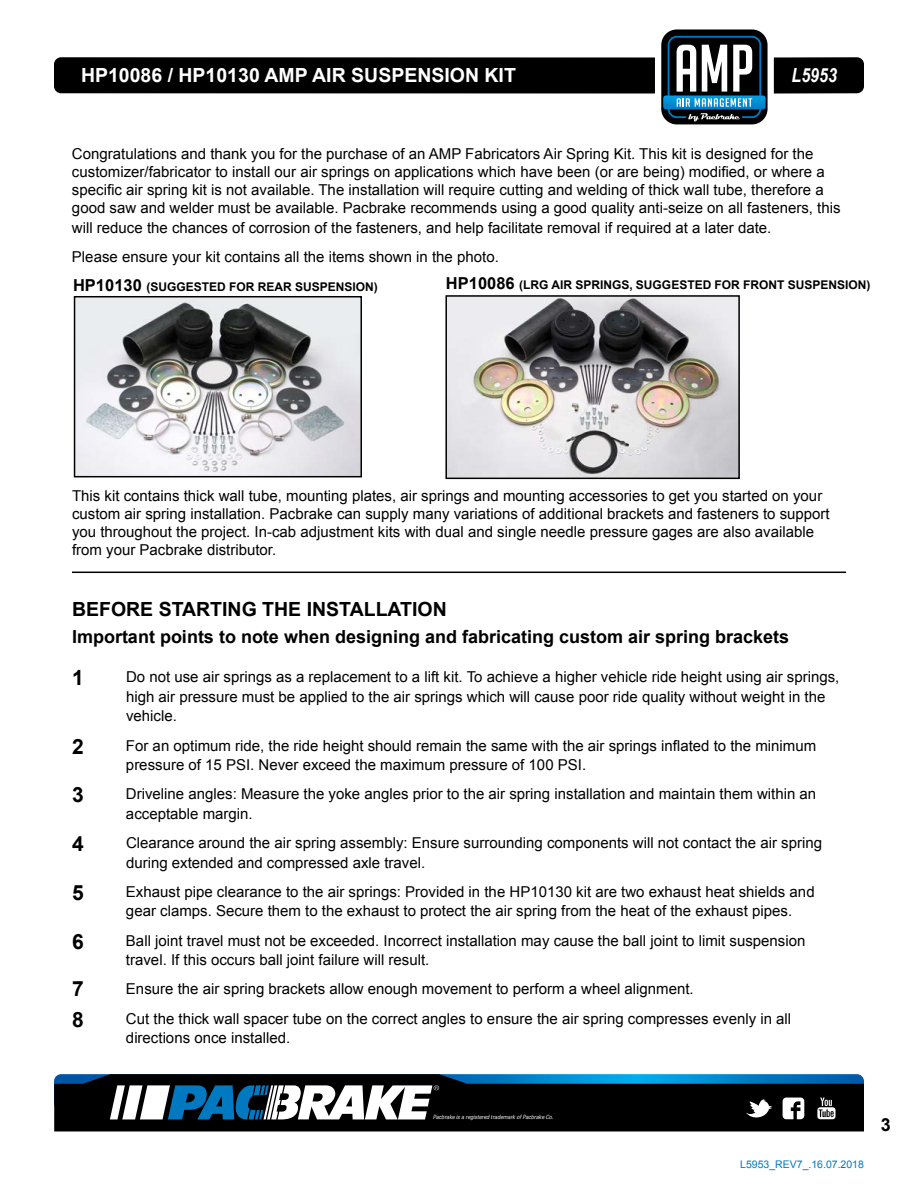
<style>
.page{position:relative;width:918px;height:1188px;background:#fff}
.page>*{position:absolute;margin:0;border:0;box-sizing:border-box;transform-origin:0 0}
.t1{font:700 21px "Arial";color:#000}
.t2{font:700 19.5px "Arial";color:#fff}
.t3{font:700 19.5px "Arial";color:#000}
.t4{font:italic 700 19.5px "Arial Narrow";color:#fff}
.t5{font:700 18px "Arial";color:#000}
.t6{font:15px/19.5px "Arial";color:#000}
.t7{font:700 12px "Arial";color:#000}
.t8{font:10.5px "Arial";color:#0079c1}
.t9{font:italic 300 6px "Brown";letter-spacing:-.025em;color:#fff}
.s1{font-size:16.5px}
</style>
<div class="page">
<div style="left:661px;top:29px;width:107px;height:95px;background:#000;border-radius:16px"></div>
<div style="left:54px;top:57px;width:601px;height:37px;background:#000"></div>
<div style="left:774px;top:57px;width:90px;height:37px;background:#000"></div>
<svg style="left:663px;top:36px;width:103px;height:85px"></svg>
<div style="left:54px;top:1121px;width:810px;height:10px;background:#000"></div>
<svg style="left:54px;top:1074px;width:810px;height:47px"></svg>
<hr style="left:72px;top:572px;width:774px;height:1px;background:#000">
<img style="left:77px;top:299px;width:282px;height:175px">
<div style="left:74px;top:296px;width:288px;height:181px;border:2px solid #000"></div>
<img style="left:448px;top:298px;width:289px;height:178px">
<div style="left:445px;top:295px;width:295px;height:184px;border:2px solid #000"></div>
<h2 class="t2" style="left:81px;top:62px;width:436px">HP10086 / HP10130 AMP AIR SUSPENSION KIT</h2>
<h2 class="t4" style="left:792px;top:60px;width:47px">L5953</h2>
<p class="t6" style="left:72px;top:145px;width:770px;line-height:18px">Congratulations and thank you for the purchase of an AMP Fabricators Air Spring Kit. This kit is designed for the customizer/fabricator to install our air springs on applications which have been (or are being) modified, or where a specific air spring kit is not available. The installation will require cutting and welding of thick wall tube, therefore a good saw and welder must be available. Pacbrake recommends using a good quality anti-seize on all fasteners, this</p>
<p class="t6" style="left:72px;top:213px;width:701px;line-height:29.2px">will reduce the chances of corrosion of the fasteners, and help facilitate removal if required at a later date.<br>Please ensure your kit contains all the items shown in the photo.</p>
<p class="t7" style="left:73px;top:278px;width:306px"><span class="s1">HP10130</span> (SUGGESTED FOR REAR SUSPENSION)</p>
<p class="t7" style="left:446px;top:277px;width:426px"><span class="s1">HP10086</span> (LRG AIR SPRINGS, SUGGESTED FOR FRONT SUSPENSION)</p>
<p class="t6" style="left:72px;top:487px;width:759px;line-height:18px">This kit contains thick wall tube, mounting plates, air springs and mounting accessories to get you started on your custom air spring installation. Pacbrake can supply many variations of additional brackets and fasteners to support you throughout the project. In-cab adjustment kits with dual and single needle pressure gages are also available from your Pacbrake distributor.</p>
<h2 class="t3" style="left:72px;top:596px;width:376px">BEFORE STARTING THE INSTALLATION</h2>
<p class="t5" style="left:72px;top:625px;width:719px">Important points to note when designing and fabricating custom air spring brackets</p>
<h1 class="t1" style="left:72px;top:664px;width:13px">1</h1>
<p class="t6" style="left:126px;top:667px;width:715px">Do not use air springs as a replacement to a lift kit. To achieve a higher vehicle ride height using air springs, high air pressure must be applied to the air springs which will cause poor ride quality without weight in the vehicle.</p>
<h1 class="t1" style="left:72px;top:732px;width:13px">2</h1>
<p class="t6" style="left:126px;top:736px;width:692px">For an optimum ride, the ride height should remain the same with the air springs inflated to the minimum pressure of 15 PSI. Never exceed the maximum pressure of 100 PSI.</p>
<h1 class="t1" style="left:72px;top:781px;width:13px">3</h1>
<p class="t6" style="left:126px;top:784px;width:692px">Driveline angles: Measure the yoke angles prior to the air spring installation and maintain them within an acceptable margin.</p>
<h1 class="t1" style="left:72px;top:830px;width:13px">4</h1>
<p class="t6" style="left:126px;top:833px;width:698px">Clearance around the air spring assembly: Ensure surrounding components will not contact the air spring during extended and compressed axle travel.</p>
<h1 class="t1" style="left:72px;top:879px;width:13px">5</h1>
<p class="t6" style="left:126px;top:882px;width:690px">Exhaust pipe clearance to the air springs: Provided in the HP10130 kit are two exhaust heat shields and gear clamps. Secure them to the exhaust to protect the air spring from the heat of the exhaust pipes.</p>
<h1 class="t1" style="left:72px;top:927px;width:13px">6</h1>
<p class="t6" style="left:126px;top:931px;width:681px">Ball joint travel must not be exceeded. Incorrect installation may cause the ball joint to limit suspension travel. If this occurs ball joint failure will result.</p>
<h1 class="t1" style="left:72px;top:975px;width:13px">7</h1>
<p class="t6" style="left:126px;top:979px;width:569px">Ensure the air spring brackets allow enough movement to perform a wheel alignment.</p>
<h1 class="t1" style="left:72px;top:1005px;width:13px">8</h1>
<p class="t6" style="left:126px;top:1009px;width:667px">Cut the thick wall spacer tube on the correct angles to ensure the air spring compresses evenly in all directions once installed.</p>
<p class="t9" style="left:433px;top:1114px;width:122px">Pacbrake is a registered trademark of Pacbrake Co.</p>
<p class="t8" style="left:740px;top:1157px;width:125px">L5953_REV7_.16.07.2018</p>
<p class="t5" style="left:881px;top:1113px;width:12px">3</p>
</div>
